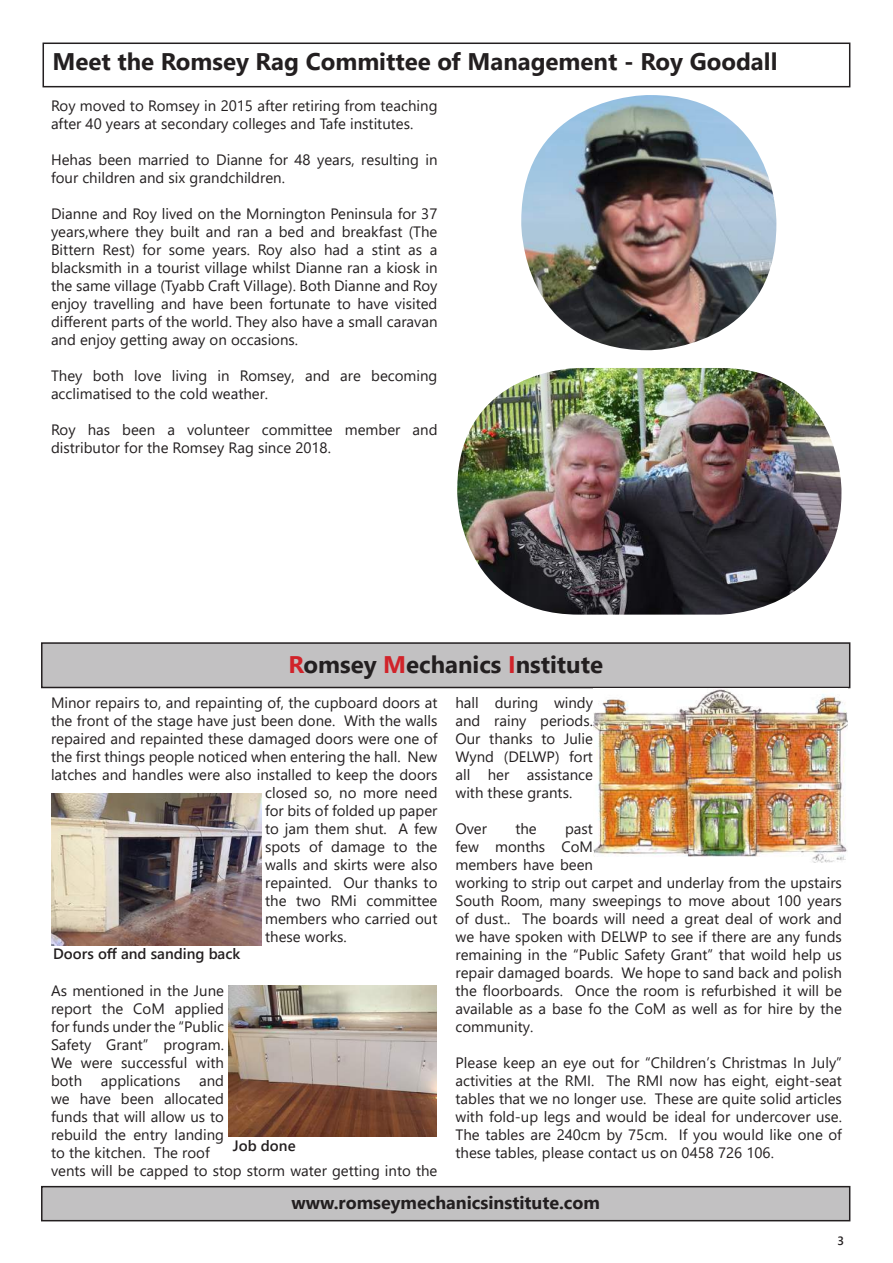
<style>
.page{position:relative;width:893px;height:1263px;background:#fff}
.page>*{position:absolute;margin:0;border:0;box-sizing:border-box;transform-origin:0 0}
.t1{font:700 24px "Segoe UI";color:#231f20}
.t2{font:700 18px "Segoe UI";color:#231f20}
.t3{font:15px/18px "Segoe UI";color:#231f20}
.t4{font:600 15px "Segoe UI";color:#231f20}
.t5{font:600 12px "Segoe UI";color:#231f20}
.s1{color:#d1232a}
</style>
<div class="page">
<div style="left:42px;top:643px;width:808px;height:44px;background:#c2c1c2"></div>
<div style="left:41px;top:642px;width:809px;height:46px;border:2px solid #231f20"></div>
<div style="left:43px;top:43px;width:807px;height:44px;border:2px solid #231f20"></div>
<img style="left:593px;top:689px;width:255px;height:174px">
<div style="left:42px;top:1187px;width:808px;height:34px;background:#c2c1c2"></div>
<div style="left:41px;top:1186px;width:809px;height:35px;border:2px solid #231f20"></div>
<img style="left:521px;top:95px;width:255px;height:255px">
<img style="left:457px;top:368px;width:384px;height:247px">
<img style="left:52px;top:794px;width:209px;height:152px">
<img style="left:229px;top:985px;width:208px;height:151px">
<h1 class="t1" style="left:53px;top:39px;width:726px">Meet the Romsey Rag Committee of Management - Roy Goodall</h1>
<p class="t3" style="left:51px;top:95px;width:388px">Roy moved to Romsey in 2015 after retiring from teaching after 40 years at secondary colleges and Tafe institutes.</p>
<p class="t3" style="left:51px;top:149px;width:388px">Hehas been married to Dianne for 48 years, resulting in four children and six grandchildren.</p>
<p class="t3" style="left:51px;top:203px;width:388px;text-align:justify">Dianne and Roy lived on the Mornington Peninsula for 37 years,where they built and ran a bed and breakfast (The Bittern Rest) for some years. Roy also had a stint as a blacksmith in a tourist village whilst Dianne ran a kiosk in the same village (Tyabb Craft Village). Both Dianne and Roy enjoy travelling and have been fortunate to have visited different parts of the world. They also have a small caravan and enjoy getting away on occasions.</p>
<p class="t3" style="left:51px;top:365px;width:388px">They both love living in Romsey, and are becoming acclimatised to the cold weather.</p>
<p class="t3" style="left:51px;top:419px;width:388px">Roy has been a volunteer committee member and distributor for the Romsey Rag since 2018.</p>
<h1 class="t1" style="left:288px;top:642px;width:316px"><span class="s1">R</span>omsey <span class="s1">M</span>echanics <span class="s1">I</span>nstitute</h1>
<p class="t3" style="left:51px;top:693px;width:388px">Minor repairs to, and repainting of, the cupboard doors at</p>
<p class="t3" style="left:51px;top:711px;width:388px">the front of the stage have just been done. With the walls</p>
<p class="t3" style="left:51px;top:729px;width:388px">repaired and repainted these damaged doors were one of</p>
<p class="t3" style="left:51px;top:747px;width:388px">the first things people noticed when entering the hall. New</p>
<p class="t3" style="left:51px;top:765px;width:388px">latches and handles were also installed to keep the doors</p>
<p class="t3" style="left:265px;top:783px;width:174px">closed so, no more need</p>
<p class="t3" style="left:265px;top:801px;width:174px">for bits of folded up paper</p>
<p class="t3" style="left:265px;top:819px;width:174px">to jam them shut. A few</p>
<p class="t3" style="left:265px;top:837px;width:174px">spots of damage to the</p>
<p class="t3" style="left:265px;top:855px;width:174px">walls and skirts were also</p>
<p class="t3" style="left:265px;top:873px;width:174px">repainted. Our thanks to</p>
<p class="t3" style="left:265px;top:891px;width:174px">the two RMi committee</p>
<p class="t3" style="left:265px;top:909px;width:174px">members who carried out</p>
<p class="t3" style="left:265px;top:927px;width:83px">these works.</p>
<p class="t4" style="left:53px;top:939px;width:189px">Doors off and sanding back</p>
<p class="t3" style="left:51px;top:981px;width:388px">As mentioned in the June<br>report the CoM applied<br>for funds under the “Public<br>Safety Grant” program.<br>We were successful with<br>both applications and<br>we have been allocated<br>funds that will allow us to<br>rebuild the entry landing<br>to the kitchen. The roof<br>vents will be capped to stop storm water getting into the</p>
<p class="t4" style="left:233px;top:1131px;width:64px">Job done</p>
<p class="t3" style="left:455px;top:693px;width:139px;text-align:justify">hall during windy and rainy periods.<br>Our thanks to Julie Wynd (DELWP) fort all her assistance with these grants.</p>
<p class="t3" style="left:455px;top:819px;width:33px">Over</p>
<p class="t3" style="left:515px;top:819px;width:23px">the</p>
<p class="t3" style="left:455px;top:819px;width:388px;text-indent:110px">past<br>few months CoM<br>members have been<br>working to strip out carpet and underlay from the upstairs South Room, many sweepings to move about 100 years of dust.. The boards will need a great deal of work and we have spoken with DELWP to see if there are any funds remaining in the “Public Safety Grant” that woild help us repair damaged boards. We hope to sand back and polish the floorboards. Once the room is refurbished it will be available as a base fo the CoM as well as for hire by the community.</p>
<p class="t3" style="left:455px;top:1053px;width:388px;text-align:justify">Please keep an eye out for “Children’s Christmas In July” activities at the RMI. The RMI now has eight, eight-seat tables that we no longer use. These are quite solid articles with fold-up legs and would be ideal for undercover use.<br>The tables are 240cm by 75cm. If you would like one of these tables, please contact us on 0458 726 106.</p>
<p class="t2" style="left:291px;top:1186px;width:310px">www.romseymechanicsinstitute.com</p>
<p class="t5" style="left:837px;top:1229px;width:8px">3</p>
</div>
